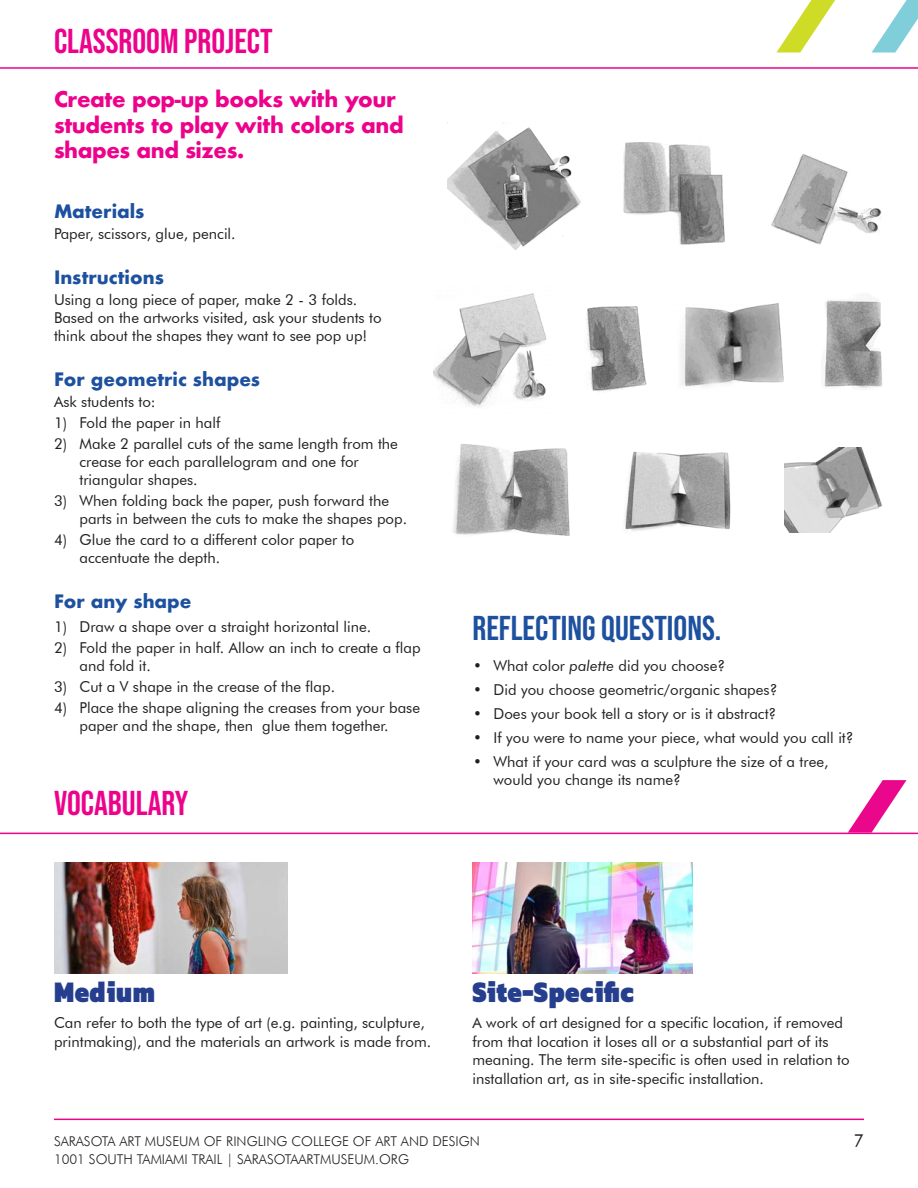
<style>
.page{position:relative;width:918px;height:1188px;background:#fff}
.page>*{position:absolute;margin:0;border:0;box-sizing:border-box;transform-origin:0 0}
.t1{font:34.5px "Bebas Neue";color:#ed028c}
.t2{font:34.5px "Bebas Neue";color:#1d519f}
.t3{font:900 30.3px "Kanit";letter-spacing:.02em;color:#253f8e;scale:.84 1}
.t4{font:700 21px/25.2px "Futura";letter-spacing:-.02em;color:#ed028c}
.t5{font:700 18px "Futura";color:#1d519f}
.t6{font:18px "Futura BT";color:#231f20}
.t7{font:15px/18px "Futura BT";color:#231f20}
.t8{font:300 13.5px "Futura BT";color:#231f20}
.s1{font-style:italic}
</style>
<div class="page">
<hr style="left:0;top:67px;width:918px;height:2px;background:#ed028c">
<svg style="left:776px;top:0;width:59px;height:53px"></svg>
<svg style="left:872px;top:0;width:46px;height:53px"></svg>
<img style="left:54px;top:863px;width:234px;height:110px">
<img style="left:472px;top:863px;width:221px;height:110px">
<hr style="left:0;top:833px;width:918px;height:1px;background:#ed028c">
<svg style="left:848px;top:780px;width:59px;height:53px"></svg>
<hr style="left:54px;top:1119px;width:810px;height:1px;background:#ed028c">
<img style="left:448px;top:127px;width:133px;height:122px">
<img style="left:623px;top:142px;width:102px;height:103px">
<img style="left:771px;top:154px;width:111px;height:91px">
<img style="left:434px;top:293px;width:113px;height:115px">
<img style="left:586px;top:306px;width:61px;height:85px">
<img style="left:680px;top:303px;width:104px;height:84px">
<img style="left:824px;top:298px;width:58px;height:91px">
<img style="left:453px;top:444px;width:117px;height:92px">
<img style="left:785px;top:447px;width:97px;height:85px">
<img style="left:624px;top:451px;width:107px;height:80px">
<p class="t1" style="left:54px;top:21px;width:220px">CLASSROOM PROJECT</p>
<p class="t4" style="left:54px;top:87px;width:351px">Create pop-up books with your students to play with colors and shapes and sizes.</p>
<p class="t5" style="left:54px;top:198px;width:92px">Materials</p>
<p class="t7" style="left:54px;top:224px;width:183px">Paper, scissors, glue, pencil.</p>
<p class="t5" style="left:54px;top:264px;width:111px">Instructions</p>
<p class="t7" style="left:54px;top:290px;width:305px">Using a long piece of paper, make 2 - 3 folds.</p>
<p class="t7" style="left:54px;top:308px;width:329px">Based on the artworks visited, ask your students to think about the shapes they want to see pop up!</p>
<p class="t5" style="left:54px;top:366px;width:208px">For geometric shapes</p>
<p class="t7" style="left:54px;top:392px;width:103px">Ask students to:</p>
<p class="t7" style="left:54px;top:413px;width:168px">1) Fold the paper in half</p>
<p class="t7" style="left:80px;top:434px;width:320px;text-indent:-26px">2) Make 2 parallel cuts of the same length from the crease for each parallelogram and one for triangular shapes.</p>
<p class="t7" style="left:80px;top:491px;width:329px;text-indent:-26px">3) When folding back the paper, push forward the parts in between the cuts to make the shapes pop.</p>
<p class="t7" style="left:80px;top:530px;width:276px;text-indent:-26px">4) Glue the card to a different color paper to accentuate the depth.</p>
<p class="t5" style="left:54px;top:588px;width:139px">For any shape</p>
<p class="t7" style="left:54px;top:617px;width:319px">1) Draw a shape over a straight horizontal line.</p>
<p class="t7" style="left:80px;top:638px;width:343px;text-indent:-26px">2) Fold the paper in half. Allow an inch to create a flap and fold it.</p>
<p class="t7" style="left:54px;top:677px;width:283px">3) Cut a V shape in the crease of the flap.</p>
<p class="t7" style="left:54px;top:698px;width:368px;text-align:center">4) Place the shape aligning the creases from your base paper and the shape, then glue them together.</p>
<p class="t1" style="left:54px;top:784px;width:136px">VOCABULARY</p>
<p class="t2" style="left:472px;top:608px;width:250px">REFLECTING QUESTIONS.</p>
<p class="t7" style="left:473px;top:656px;width:253px">• What color <span class="s1">palette</span> did you choose?</p>
<p class="t7" style="left:473px;top:680px;width:306px">• Did you choose geometric/organic shapes?</p>
<p class="t7" style="left:473px;top:704px;width:305px">• Does your book tell a story or is it abstract?</p>
<p class="t7" style="left:473px;top:728px;width:382px">• If you were to name your piece, what would you call it?</p>
<p class="t7" style="left:494px;top:752px;width:336px;text-indent:-20px">• What if your card was a sculpture the size of a tree, would you change its name?</p>
<p class="t3" style="left:54px;top:967px;width:122px">Medium</p>
<p class="t7" style="left:54px;top:1013px;width:379px;line-height:18.8px">Can refer to both the type of art (e.g. painting, sculpture, printmaking), and the materials an artwork is made from.</p>
<p class="t3" style="left:472px;top:967px;width:193px">Site-Specific</p>
<p class="t7" style="left:472px;top:1013px;width:379px;line-height:18.8px">A work of art designed for a specific location, if removed from that location it loses all or a substantial part of its meaning. The term site-specific is often used in relation to installation art, as in site-specific installation.</p>
<p class="t8" style="left:54px;top:1133px;width:427px">SARASOTA ART MUSEUM OF RINGLING COLLEGE OF ART AND DESIGN</p>
<p class="t8" style="left:54px;top:1151px;width:357px">1001 SOUTH TAMIAMI TRAIL | SARASOTAARTMUSEUM.ORG</p>
<p class="t6" style="left:853px;top:1129px;width:12px">7</p>
</div>
